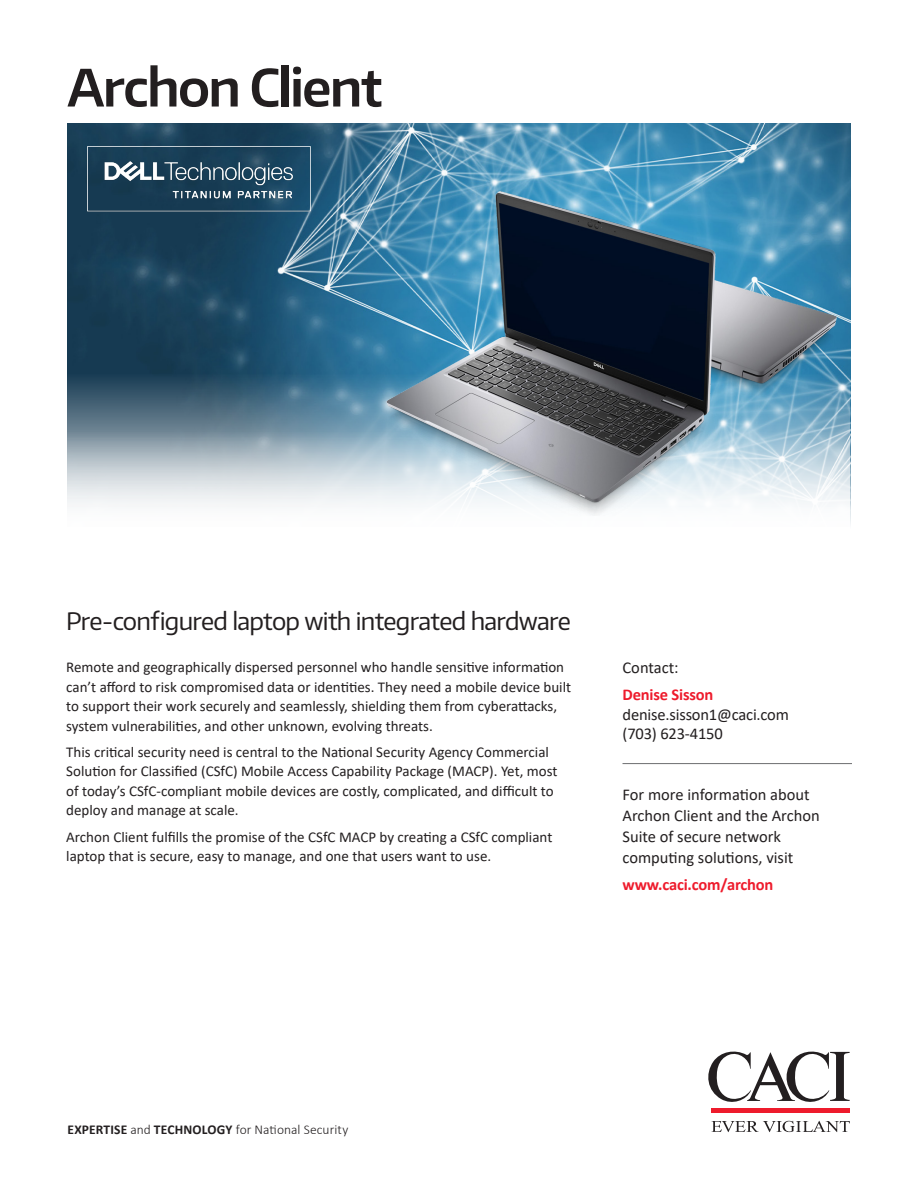
<style>
.page{position:relative;width:918px;height:1188px;background:#fff}
.page>*{position:absolute;margin:0;border:0;box-sizing:border-box;transform-origin:0 0}
.Headline{font:600 51px "Encode Sans";letter-spacing:-.035em;color:#231f20}
.Headline_sub{font:24px "Encode Sans";letter-spacing:-.03em;color:#231f20}
.Back_Page_Body_Copy{font:16.5px/21px "Calibri";color:#231f20}
.Contact_Info{font:16.5px "Calibri";letter-spacing:-.01em;color:#231f20}
.Contact_Info-2{font:700 16.5px "Calibri";letter-spacing:-.01em;color:#ee1b2c}
.Front_Page_Body{font:15px/19.5px "Calibri";color:#231f20}
.t1{font:300 13.5px "Calibri";letter-spacing:.005em;color:#231f20}
.s1{font-weight:700}
</style>
<div class="page">
<img style="left:68px;top:123px;width:782px;height:250px">
<svg style="left:68px;top:373px;width:782px;height:143px"></svg>
<svg style="left:708px;top:1052px;width:142px;height:50px"></svg>
<hr style="left:711px;top:1109px;width:139px;height:4px;background:#ee1b2c">
<svg style="left:712px;top:1121px;width:138px;height:11px"></svg>
<hr style="left:623px;top:763px;width:229px;height:1px;background:#6c6d70">
<img style="left:85px;top:140px;width:229px;height:81px">
<img style="left:386px;top:191px;width:450px;height:324px">
<p class="Headline" style="left:68px;top:54px;width:317px">Archon Client</p>
<p class="Headline_sub" style="left:66px;top:606px;width:506px">Pre-configured laptop with integrated hardware</p>
<p class="Front_Page_Body" style="left:66px;top:657px;width:506px">Remote and geographically dispersed personnel who handle sensitive information can’t afford to risk compromised data or identities. They need a mobile device built to support their work securely and seamlessly, shielding them from cyberattacks, system vulnerabilities, and other unknown, evolving threats.</p>
<p class="Front_Page_Body" style="left:66px;top:742px;width:493px">This critical security need is central to the National Security Agency Commercial Solution for Classified (CSfC) Mobile Access Capability Package (MACP). Yet, most of today’s CSfC-compliant mobile devices are costly, complicated, and difficult to deploy and manage at scale.</p>
<p class="Front_Page_Body" style="left:66px;top:827px;width:488px">Archon Client fulfills the promise of the CSfC MACP by creating a CSfC compliant laptop that is secure, easy to manage, and one that users want to use.</p>
<p class="Back_Page_Body_Copy" style="left:623px;top:657px;width:58px">Contact:</p>
<p class="Contact_Info-2" style="left:623px;top:683px;width:93px">Denise Sisson</p>
<p class="Contact_Info" style="left:623px;top:703px;width:168px">denise.sisson1@caci.com</p>
<p class="Contact_Info" style="left:623px;top:723px;width:102px">(703) 623-4150</p>
<p class="Back_Page_Body_Copy" style="left:623px;top:784px;width:199px">For more information about<br>Archon Client and the Archon<br>Suite of secure network computing solutions, visit</p>
<p class="Contact_Info-2" style="left:623px;top:872px;width:152px">www.caci.com/archon</p>
<p class="t1" style="left:68px;top:1121px;width:282px"><span class="s1">EXPERTISE</span> and <span class="s1">TECHNOLOGY</span> for National Security</p>
</div>
